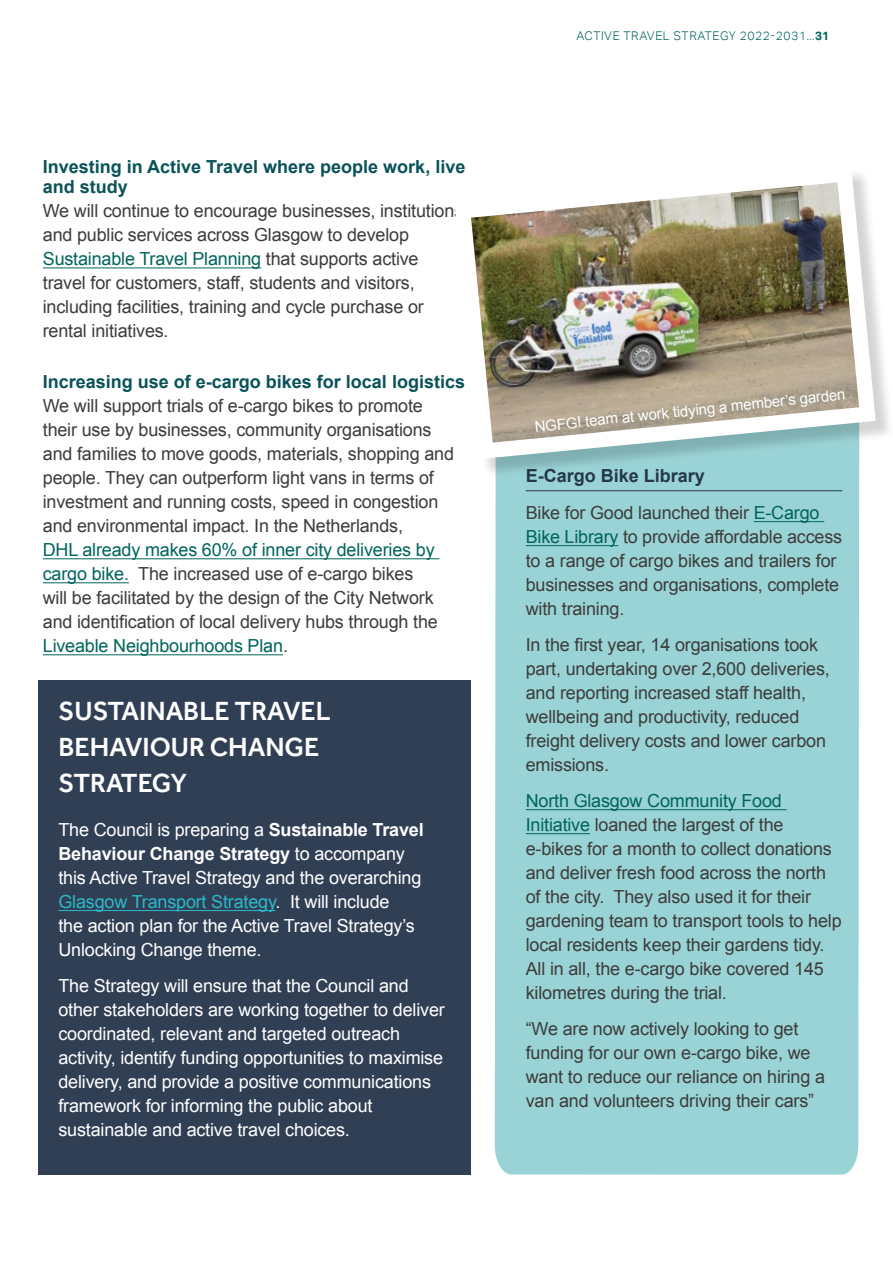
<style>
.page{position:relative;width:893px;height:1263px;background:#fff}
.page>*{position:absolute;margin:0;border:0;box-sizing:border-box;transform-origin:0 0}
.t1{font:500 27px/36px "Effra";color:#fff}
.body{font:18px/24px "Arial";letter-spacing:-.01em;color:#3c3c3b}
.body-2{font:18px/24px "Arial";letter-spacing:-.01em;color:#fff}
.para_heads{font:700 18px/19.5px "Arial";color:#085258}
.Success_headers{font:700 18px "Arial";color:#25374d}
.body-3{font:15px "Arial";color:#fff}
.t2{font:300 12px "Aktiv Grotesk";letter-spacing:.05em;color:#00645e}
.s1{color:#00645d}
.s2{font-weight:700}
.s3{color:#2bb8c9}
</style>
<div class="page">
<div style="left:39px;top:680px;width:432px;height:494px;background:#313f55"></div>
<hr style="left:43px;top:268px;width:218px;height:1px;background:#00645d">
<hr style="left:43px;top:558px;width:396px;height:1px;background:#00645d">
<hr style="left:43px;top:582px;width:86px;height:1px;background:#00645d">
<hr style="left:43px;top:654px;width:240px;height:1px;background:#00645d">
<div style="left:495px;top:478px;width:364px;height:697px;background:#9ad3d6"></div>
<hr style="left:526px;top:490px;width:316px;height:1px;background:#25374d">
<hr style="left:754px;top:521px;width:70px;height:1px;background:#00645d">
<hr style="left:526px;top:545px;width:92px;height:1px;background:#00645d">
<hr style="left:526px;top:809px;width:261px;height:1px;background:#00645d">
<hr style="left:526px;top:833px;width:64px;height:1px;background:#00645d">
<div style="left:457px;top:169px;width:436px;height:309px;background:#000;opacity:.17"></div>
<img style="left:457px;top:169px;width:427px;height:298px">
<hr style="left:58px;top:910px;width:218px;height:1px;background:#2bb8c9">
<h3 class="para_heads" style="left:43px;top:158px;width:424px">Investing in Active Travel where people work, live and study</h3>
<p class="body" style="left:43px;top:199px;width:422px">We will continue to encourage businesses, institutions and public services across Glasgow to develop <span class="s1">Sustainable Travel Planning</span> that supports active travel for customers, staff, students and visitors, including facilities, training and cycle purchase or rental initiatives.</p>
<h3 class="para_heads" style="left:43px;top:372px;width:424px">Increasing use of e-cargo bikes for local logistics</h3>
<p class="body" style="left:43px;top:394px;width:413px">We will support trials of e-cargo bikes to promote their use by businesses, community organisations and families to move goods, materials, shopping and people. They can outperform light vans in terms of investment and running costs, speed in congestion and environmental impact. In the Netherlands,<br><span class="s1">DHL already makes 60% of inner city deliveries by cargo bike.</span> The increased use of e-cargo bikes<br>will be facilitated by the design of the City Network and identification of local delivery hubs through the <span class="s1">Liveable Neighbourhoods Plan</span>.</p>
<h3 class="t1" style="left:58px;top:693px;width:274px">SUSTAINABLE TRAVEL</h3>
<h3 class="t1" style="left:58px;top:729px;width:262px">BEHAVIOUR CHANGE<br>STRATEGY</h3>
<p class="body-2" style="left:58px;top:817px;width:367px">The Council is preparing a <span class="s2">Sustainable Travel Behaviour Change Strategy</span> to accompany this Active Travel Strategy and the overarching <span class="s3">Glasgow Transport Strategy</span>. It will include<br>the action plan for the Active Travel Strategy’s Unlocking Change theme.</p>
<p class="body-2" style="left:58px;top:973px;width:388px">The Strategy will ensure that the Council and other stakeholders are working together to deliver coordinated, relevant and targeted outreach activity, identify funding opportunities to maximise delivery, and provide a positive communications framework for informing the public about sustainable and active travel choices.</p>
<p class="t2" style="left:576px;top:29px;width:254px">ACTIVE TRAVEL STRATEGY 2022-2031...<span class="s2">31</span></p>
<p class="body-3" style="left:534px;top:417px;width:314px;rotate:-6deg">NGFGI team at work tidying a member’s garden</p>
<h3 class="Success_headers" style="left:526px;top:464px;width:181px">E-Cargo Bike Library</h3>
<p class="body" style="left:526px;top:500px;width:318px">Bike for Good launched their <span class="s1">E-Cargo Bike Library</span> to provide affordable access to a range of cargo bikes and trailers for businesses and organisations, complete with training.</p>
<p class="body" style="left:526px;top:632px;width:306px">In the first year, 14 organisations took part, undertaking over 2,600 deliveries, and reporting increased staff health, wellbeing and productivity, reduced freight delivery costs and lower carbon emissions.</p>
<p class="body" style="left:526px;top:788px;width:317px"><span class="s1">North Glasgow Community Food Initiative</span> loaned the largest of the e-bikes for a month to collect donations and deliver fresh food across the north of the city. They also used it for their gardening team to transport tools to help local residents keep their gardens tidy.<br>All in all, the e-cargo bike covered 145 kilometres during the trial.</p>
<p class="body" style="left:526px;top:1016px;width:301px">“We are now actively looking to get funding for our own e-cargo bike, we want to reduce our reliance on hiring a van and volunteers driving their cars”</p>
</div>
